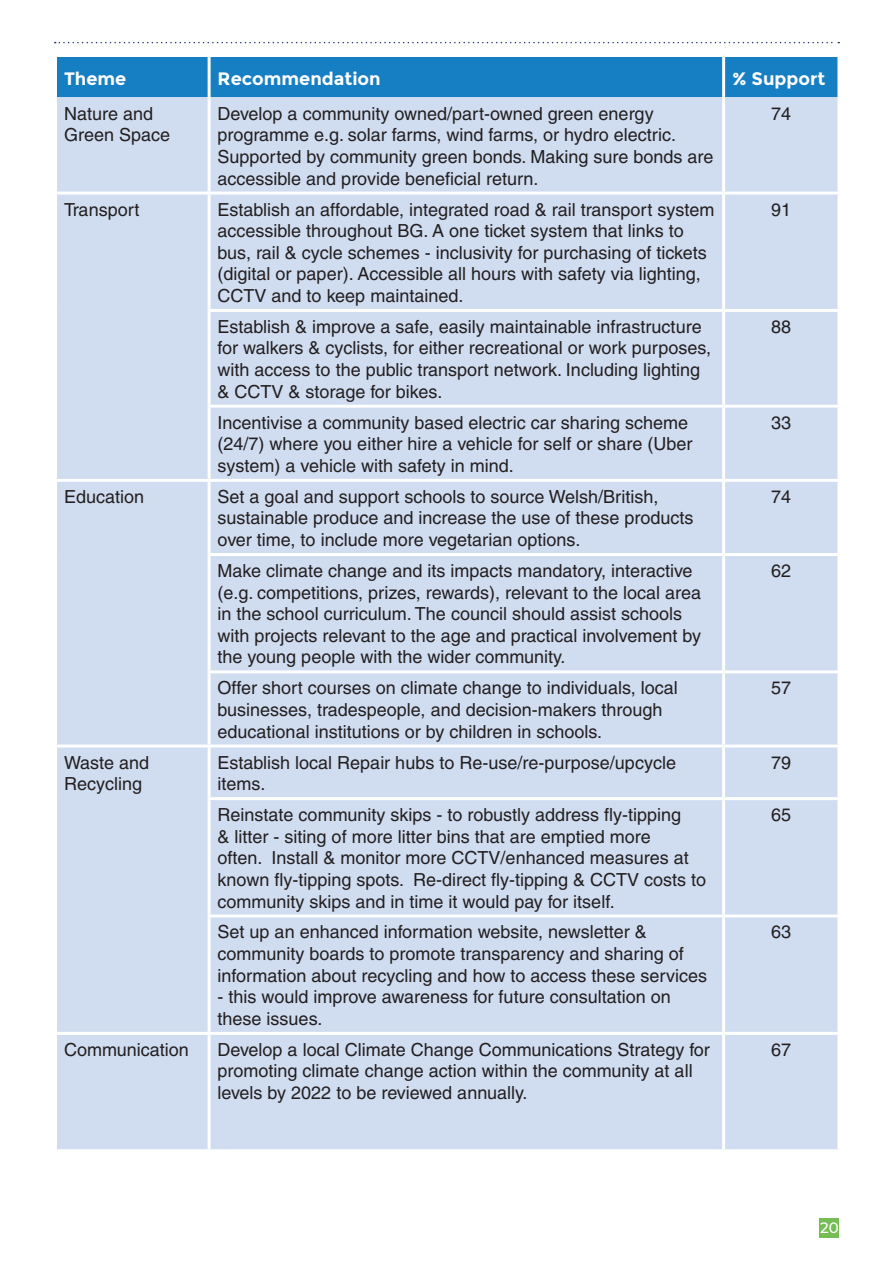
<style>
.page{position:relative;width:893px;height:1263px;background:#fff}
.page>*{position:absolute;margin:0;border:0;box-sizing:border-box;transform-origin:0 0}
.t1{font:18px/21.6px "Helvetica";color:#231f20}
.t2{font:700 18px "Montserrat";color:#fff}
.t3{font:500 15px "Montserrat";color:#fff}
</style>
<div class="page">
<svg style="left:55px;top:42px;width:784px;height:1px"></svg>
<div style="left:820px;top:1218px;width:19px;height:20px;background:#75be53"></div>
<div style="left:57px;top:57px;width:780px;height:40px;background:#167ec2"></div>
<div style="left:57px;top:97px;width:780px;height:1052px;background:#d0dcf0"></div>
<hr style="left:208px;top:57px;width:3px;height:40px;background:#fff">
<hr style="left:722px;top:57px;width:3px;height:40px;background:#fff">
<hr style="left:208px;top:97px;width:3px;height:95px;background:#fff">
<hr style="left:722px;top:97px;width:3px;height:95px;background:#fff">
<hr style="left:54px;top:192px;width:155px;height:3px;background:#fff">
<hr style="left:209px;top:192px;width:515px;height:3px;background:#fff">
<hr style="left:208px;top:195px;width:3px;height:114px;background:#fff">
<hr style="left:724px;top:192px;width:116px;height:3px;background:#fff">
<hr style="left:722px;top:195px;width:3px;height:114px;background:#fff">
<hr style="left:208px;top:309px;width:516px;height:3px;background:#fff">
<hr style="left:208px;top:312px;width:3px;height:93px;background:#fff">
<hr style="left:724px;top:309px;width:116px;height:3px;background:#fff">
<hr style="left:722px;top:312px;width:3px;height:93px;background:#fff">
<hr style="left:208px;top:405px;width:516px;height:3px;background:#fff">
<hr style="left:208px;top:408px;width:3px;height:71px;background:#fff">
<hr style="left:724px;top:405px;width:116px;height:3px;background:#fff">
<hr style="left:722px;top:408px;width:3px;height:71px;background:#fff">
<hr style="left:54px;top:479px;width:155px;height:3px;background:#fff">
<hr style="left:209px;top:479px;width:515px;height:3px;background:#fff">
<hr style="left:208px;top:482px;width:3px;height:71px;background:#fff">
<hr style="left:724px;top:479px;width:116px;height:3px;background:#fff">
<hr style="left:722px;top:482px;width:3px;height:71px;background:#fff">
<hr style="left:208px;top:556px;width:3px;height:114px;background:#fff">
<hr style="left:722px;top:556px;width:3px;height:114px;background:#fff">
<hr style="left:208px;top:673px;width:3px;height:71px;background:#fff">
<hr style="left:722px;top:673px;width:3px;height:71px;background:#fff">
<hr style="left:208px;top:747px;width:3px;height:50px;background:#fff">
<hr style="left:722px;top:747px;width:3px;height:50px;background:#fff">
<hr style="left:208px;top:800px;width:3px;height:114px;background:#fff">
<hr style="left:722px;top:800px;width:3px;height:114px;background:#fff">
<hr style="left:208px;top:917px;width:3px;height:115px;background:#fff">
<hr style="left:722px;top:917px;width:3px;height:115px;background:#fff">
<hr style="left:208px;top:1035px;width:3px;height:114px;background:#fff">
<hr style="left:722px;top:1035px;width:3px;height:114px;background:#fff">
<hr style="left:208px;top:553px;width:516px;height:3px;background:#fff">
<hr style="left:724px;top:553px;width:116px;height:3px;background:#fff">
<hr style="left:208px;top:670px;width:516px;height:3px;background:#fff">
<hr style="left:724px;top:670px;width:116px;height:3px;background:#fff">
<hr style="left:54px;top:744px;width:155px;height:3px;background:#fff">
<hr style="left:209px;top:744px;width:515px;height:3px;background:#fff">
<hr style="left:724px;top:744px;width:116px;height:3px;background:#fff">
<hr style="left:208px;top:797px;width:516px;height:3px;background:#fff">
<hr style="left:724px;top:797px;width:116px;height:3px;background:#fff">
<hr style="left:208px;top:914px;width:516px;height:3px;background:#fff">
<hr style="left:724px;top:914px;width:116px;height:3px;background:#fff">
<hr style="left:54px;top:1032px;width:155px;height:3px;background:#fff">
<hr style="left:209px;top:1032px;width:515px;height:3px;background:#fff">
<hr style="left:724px;top:1032px;width:116px;height:3px;background:#fff">
<p class="t2" style="left:64px;top:68px;width:64px">Theme</p>
<p class="t2" style="left:218px;top:68px;width:165px">Recommendation</p>
<p class="t2" style="left:732px;top:68px;width:95px">% Support</p>
<p class="t1" style="left:64px;top:103px;width:108px">Nature and<br>Green Space</p>
<p class="t1" style="left:218px;top:103px;width:497px">Develop a community owned/part-owned green energy programme e.g. solar farms, wind farms, or hydro electric.<br>Supported by community green bonds. Making sure bonds are accessible and provide beneficial return.</p>
<p class="t1" style="left:771px;top:103px;width:22px">74</p>
<p class="t1" style="left:64px;top:198px;width:77px">Transport</p>
<p class="t1" style="left:218px;top:198px;width:498px">Establish an affordable, integrated road &amp; rail transport system accessible throughout BG. A one ticket system that links to bus, rail &amp; cycle schemes - inclusivity for purchasing of tickets (digital or paper). Accessible all hours with safety via lighting, CCTV and to keep maintained.</p>
<p class="t1" style="left:771px;top:198px;width:22px">91</p>
<p class="t1" style="left:218px;top:316px;width:495px">Establish &amp; improve a safe, easily maintainable infrastructure for walkers &amp; cyclists, for either recreational or work purposes, with access to the public transport network. Including lighting &amp; CCTV &amp; storage for bikes.</p>
<p class="t1" style="left:771px;top:316px;width:22px">88</p>
<p class="t1" style="left:218px;top:411px;width:476px">Incentivise a community based electric car sharing scheme (24/7) where you either hire a vehicle for self or share (Uber system) a vehicle with safety in mind.</p>
<p class="t1" style="left:771px;top:411px;width:22px">33</p>
<p class="t1" style="left:64px;top:486px;width:82px">Education</p>
<p class="t1" style="left:218px;top:486px;width:477px">Set a goal and support schools to source Welsh/British, sustainable produce and increase the use of these products over time, to include more vegetarian options.</p>
<p class="t1" style="left:771px;top:486px;width:22px">74</p>
<p class="t1" style="left:218px;top:560px;width:485px">Make climate change and its impacts mandatory, interactive (e.g. competitions, prizes, rewards), relevant to the local area in the school curriculum. The council should assist schools with projects relevant to the age and practical involvement by the young people with the wider community.</p>
<p class="t1" style="left:771px;top:560px;width:22px">62</p>
<p class="t1" style="left:218px;top:677px;width:462px">Offer short courses on climate change to individuals, local businesses, tradespeople, and decision-makers through educational institutions or by children in schools.</p>
<p class="t1" style="left:771px;top:677px;width:22px">57</p>
<p class="t1" style="left:64px;top:751px;width:87px">Waste and<br>Recycling</p>
<p class="t1" style="left:218px;top:751px;width:460px">Establish local Repair hubs to Re-use/re-purpose/upcycle items.</p>
<p class="t1" style="left:771px;top:751px;width:22px">79</p>
<p class="t1" style="left:218px;top:804px;width:490px">Reinstate community skips - to robustly address fly-tipping<br>&amp; litter - siting of more litter bins that are emptied more<br>often. Install &amp; monitor more CCTV/enhanced measures at known fly-tipping spots. Re-direct fly-tipping &amp; CCTV costs to community skips and in time it would pay for itself.</p>
<p class="t1" style="left:771px;top:804px;width:22px">65</p>
<p class="t1" style="left:218px;top:921px;width:491px">Set up an enhanced information website, newsletter &amp; community boards to promote transparency and sharing of information about recycling and how to access these services</p>
<p class="t1" style="left:218px;top:986px;width:455px">- this would improve awareness for future consultation on these issues.</p>
<p class="t1" style="left:771px;top:921px;width:22px">63</p>
<p class="t1" style="left:64px;top:1039px;width:126px">Communication</p>
<p class="t1" style="left:218px;top:1039px;width:494px">Develop a local Climate Change Communications Strategy for promoting climate change action within the community at all levels by 2022 to be reviewed annually.</p>
<p class="t1" style="left:771px;top:1039px;width:22px">67</p>
<p class="t3" style="left:820px;top:1217px;width:20px">20</p>
</div>
